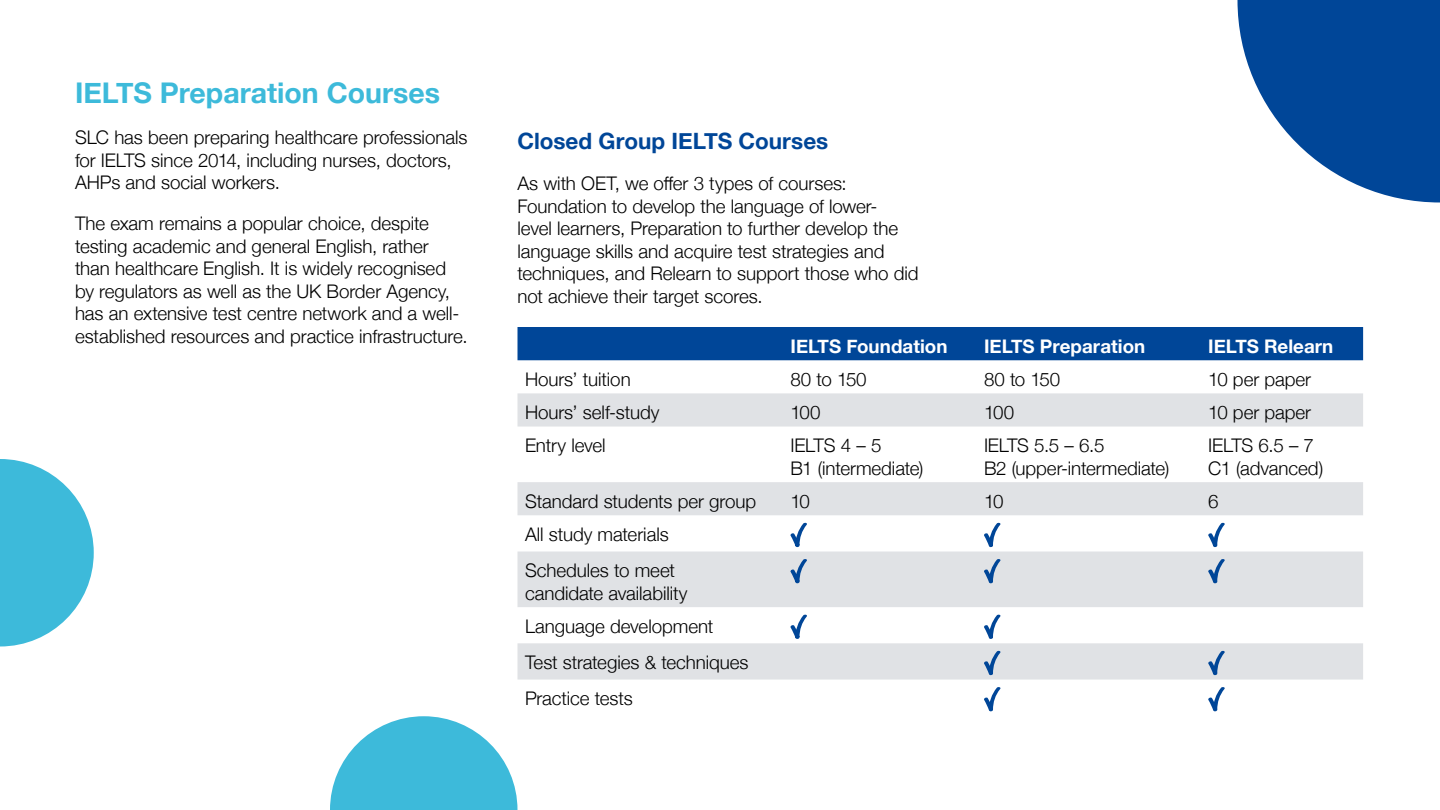
<style>
.page{position:relative;width:1440px;height:810px;background:#fff}
.page>*{position:absolute;margin:0;border:0;box-sizing:border-box;transform-origin:0 0}
.t1{font:700 28.5px "Helvetica Neue";color:#3dbada}
.t2{font:700 22.5px "Helvetica Neue";color:#004698}
.t3{font:300 18.75px/22.5px "Helvetica Neue";letter-spacing:-.005em;color:#000}
.t4{font:700 18.75px "Helvetica Neue";color:#fff}
</style>
<div class="page">
<svg style="left:1238px;top:0;width:202px;height:202px"></svg>
<svg style="left:330px;top:716px;width:188px;height:94px"></svg>
<svg style="left:0;top:459px;width:94px;height:187px"></svg>
<div style="left:518px;top:327px;width:845px;height:33px;background:#004698"></div>
<svg style="left:518px;top:393px;width:845px;height:287px;fill:#e0e2e5"></svg>
<svg style="left:790px;top:522px;width:18px;height:26px"></svg>
<svg style="left:983px;top:522px;width:19px;height:26px"></svg>
<svg style="left:1207px;top:522px;width:19px;height:26px"></svg>
<svg style="left:790px;top:558px;width:18px;height:26px"></svg>
<svg style="left:983px;top:558px;width:19px;height:26px"></svg>
<svg style="left:1207px;top:558px;width:19px;height:26px"></svg>
<svg style="left:790px;top:614px;width:18px;height:26px"></svg>
<svg style="left:983px;top:614px;width:19px;height:26px"></svg>
<svg style="left:983px;top:650px;width:19px;height:26px"></svg>
<svg style="left:1207px;top:650px;width:19px;height:26px"></svg>
<svg style="left:984px;top:687px;width:17px;height:25px"></svg>
<svg style="left:1208px;top:687px;width:17px;height:25px"></svg>
<h1 class="t1" style="left:75px;top:70px;width:367px">IELTS Preparation Courses</h1>
<p class="t3" style="left:75px;top:125px;width:394px">SLC has been preparing healthcare professionals for IELTS since 2014, including nurses, doctors,<br>AHPs and social workers.</p>
<p class="t3" style="left:75px;top:211px;width:394px">The exam remains a popular choice, despite testing academic and general English, rather than healthcare English. It is widely recognised by regulators as well as the UK Border Agency, has an extensive test centre network and a well&shy;established resources and practice infrastructure.</p>
<p class="t2" style="left:518px;top:123px;width:312px">Closed Group IELTS Courses</p>
<p class="t3" style="left:518px;top:171px;width:403px">As with OET, we offer 3 types of courses:<br>Foundation to develop the language of lower-<br>level learners, Preparation to further develop the language skills and acquire test strategies and techniques, and Relearn to support those who did not achieve their target scores.</p>
<p class="t4" style="left:790px;top:331px;width:159px">IELTS Foundation</p>
<p class="t4" style="left:984px;top:331px;width:163px">IELTS Preparation</p>
<p class="t4" style="left:1208px;top:331px;width:127px">IELTS Relearn</p>
<p class="t3" style="left:525px;top:367px;width:107px">Hours’ tuition</p>
<p class="t3" style="left:790px;top:367px;width:78px">80 to 150</p>
<p class="t3" style="left:984px;top:367px;width:78px">80 to 150</p>
<p class="t3" style="left:1208px;top:367px;width:104px">10 per paper</p>
<p class="t3" style="left:525px;top:400px;width:136px">Hours’ self-study</p>
<p class="t3" style="left:790px;top:400px;width:32px">100</p>
<p class="t3" style="left:984px;top:400px;width:32px">100</p>
<p class="t3" style="left:1208px;top:400px;width:104px">10 per paper</p>
<p class="t3" style="left:525px;top:433px;width:82px">Entry level</p>
<p class="t3" style="left:790px;top:433px;width:135px">IELTS 4 – 5<br>B1 (intermediate)</p>
<p class="t3" style="left:984px;top:433px;width:187px">IELTS 5.5 – 6.5<br>B2 (upper-intermediate)</p>
<p class="t3" style="left:1208px;top:433px;width:116px">IELTS 6.5 – 7<br>C1 (advanced)</p>
<p class="t3" style="left:525px;top:489px;width:233px">Standard students per group</p>
<p class="t3" style="left:790px;top:489px;width:21px">10</p>
<p class="t3" style="left:984px;top:489px;width:21px">10</p>
<p class="t3" style="left:1208px;top:489px;width:12px">6</p>
<p class="t3" style="left:525px;top:515px;width:152px;line-height:36.2px">All study materials<br>Schedules to meet</p>
<p class="t3" style="left:525px;top:575px;width:190px;line-height:33.2px">candidate availability<br>Language development</p>
<p class="t3" style="left:525px;top:643px;width:225px;line-height:36.2px">Test strategies &amp; techniques<br>Practice tests</p>
</div>
